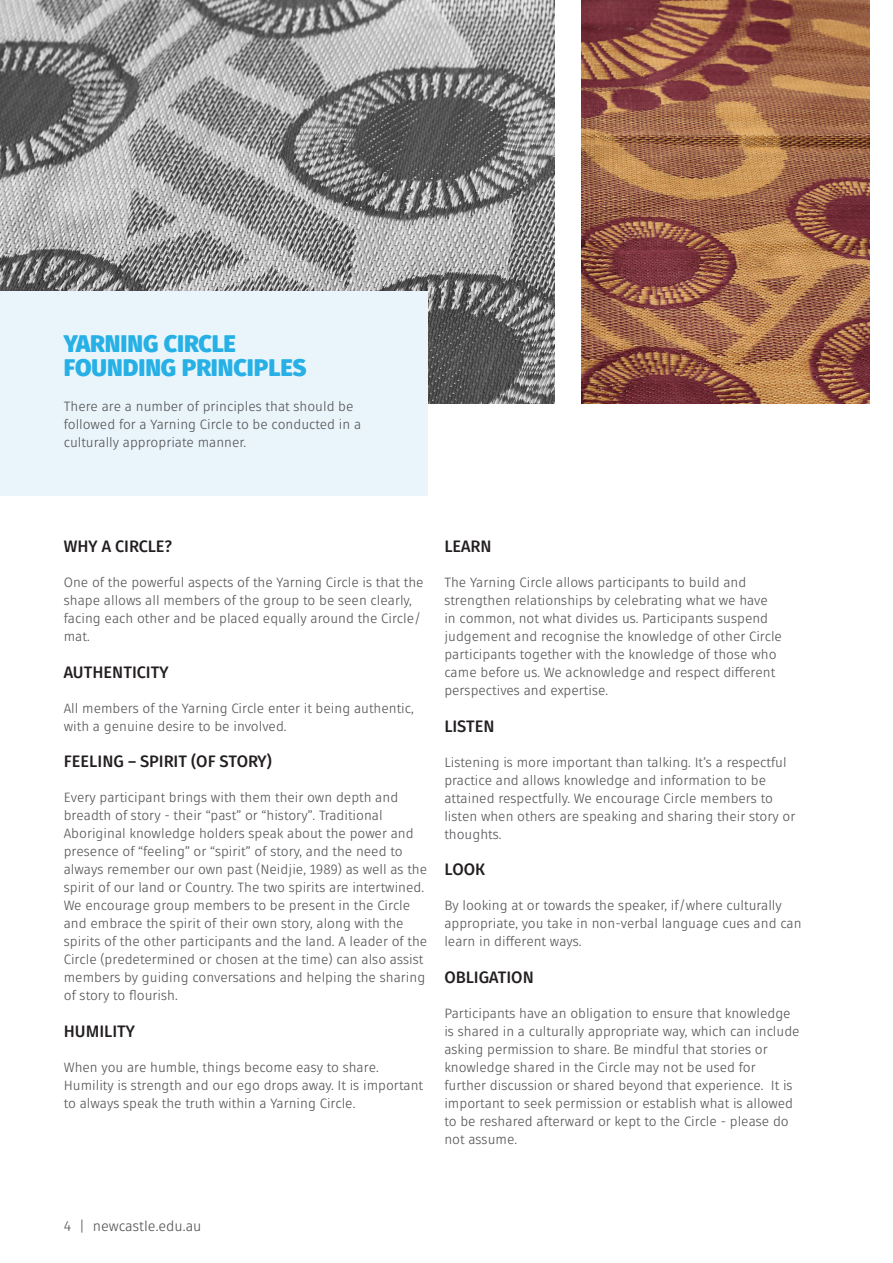
<style>
.page{position:relative;width:893px;height:1263px;background:#fff}
.page>*{position:absolute;margin:0;border:0;box-sizing:border-box;transform-origin:0 0}
.Sub_Heads_-_Tier_1{font:900 24px/24px "Fuse V.2 Display";color:#26b0e5}
.Sub-Heads_-_Tier_2{font:700 16.5px "Fuse V.2 Display";color:#231f20}
.t1{font:14.25px "Fuse V.2 Display";color:#57585a}
.BodyCopy___80__Black{font:13.5px/18px "Fuse V.2 Display";color:#57585a}
</style>
<div class="page">
<img style="left:0;top:0;width:554px;height:404px">
<div style="left:0;top:291px;width:427px;height:205px;background:#eaf5fb"></div>
<img style="left:582px;top:0;width:288px;height:404px">
<p class="Sub_Heads_-_Tier_1" style="left:64px;top:331px;width:244px">YARNING CIRCLE<br>FOUNDING PRINCIPLES</p>
<p class="BodyCopy___80__Black" style="left:64px;top:397px;width:299px">There are a number of principles that should be followed for a Yarning Circle to be conducted in a culturally appropriate manner.</p>
<p class="Sub-Heads_-_Tier_2" style="left:64px;top:536px;width:110px">WHY A CIRCLE?</p>
<p class="BodyCopy___80__Black" style="left:64px;top:574px;width:361px">One of the powerful aspects of the Yarning Circle is that the shape allows all members of the group to be seen clearly, facing each other and be placed equally around the Circle/ mat.</p>
<p class="Sub-Heads_-_Tier_2" style="left:64px;top:662px;width:106px">AUTHENTICITY</p>
<p class="BodyCopy___80__Black" style="left:64px;top:699px;width:351px">All members of the Yarning Circle enter it being authentic, with a genuine desire to be involved.</p>
<p class="Sub-Heads_-_Tier_2" style="left:64px;top:751px;width:209px">FEELING – SPIRIT (OF STORY)</p>
<p class="BodyCopy___80__Black" style="left:64px;top:789px;width:365px">Every participant brings with them their own depth and breadth of story - their “past” or “history”. Traditional Aboriginal knowledge holders speak about the power and presence of “feeling” or “spirit” of story, and the need to always remember our own past (Neidjie, 1989) as well as the spirit of our land or Country. The two spirits are intertwined.<br>We encourage group members to be present in the Circle and embrace the spirit of their own story, along with the spirits of the other participants and the land. A leader of the Circle (predetermined or chosen at the time) can also assist members by guiding conversations and helping the sharing of story to flourish.</p>
<p class="Sub-Heads_-_Tier_2" style="left:64px;top:1021px;width:73px">HUMILITY</p>
<p class="BodyCopy___80__Black" style="left:64px;top:1058px;width:361px">When you are humble, things become easy to share.<br>Humility is strength and our ego drops away. It is important to always speak the truth within a Yarning Circle.</p>
<p class="Sub-Heads_-_Tier_2" style="left:444px;top:536px;width:49px">LEARN</p>
<p class="BodyCopy___80__Black" style="left:444px;top:574px;width:339px">The Yarning Circle allows participants to build and strengthen relationships by celebrating what we have in common, not what divides us. Participants suspend judgement and recognise the knowledge of other Circle participants together with the knowledge of those who came before us. We acknowledge and respect different perspectives and expertise.</p>
<p class="Sub-Heads_-_Tier_2" style="left:444px;top:716px;width:52px">LISTEN</p>
<p class="BodyCopy___80__Black" style="left:444px;top:753px;width:353px">Listening is more important than talking. It’s a respectful practice and allows knowledge and information to be attained respectfully. We encourage Circle members to listen when others are speaking and sharing their story or thoughts.</p>
<p class="Sub-Heads_-_Tier_2" style="left:444px;top:859px;width:42px">LOOK</p>
<p class="BodyCopy___80__Black" style="left:444px;top:897px;width:359px">By looking at or towards the speaker, if/where culturally appropriate, you take in non-verbal language cues and can learn in different ways.</p>
<p class="Sub-Heads_-_Tier_2" style="left:444px;top:967px;width:91px">OBLIGATION</p>
<p class="BodyCopy___80__Black" style="left:444px;top:1004px;width:357px">Participants have an obligation to ensure that knowledge is shared in a culturally appropriate way, which can include asking permission to share. Be mindful that stories or knowledge shared in the Circle may not be used for further discussion or shared beyond that experience. It is important to seek permission or establish what is allowed to be reshared afterward or kept to the Circle - please do not assume.</p>
<p class="t1" style="left:64px;top:1217px;width:139px">4 | newcastle.edu.au</p>
</div>
